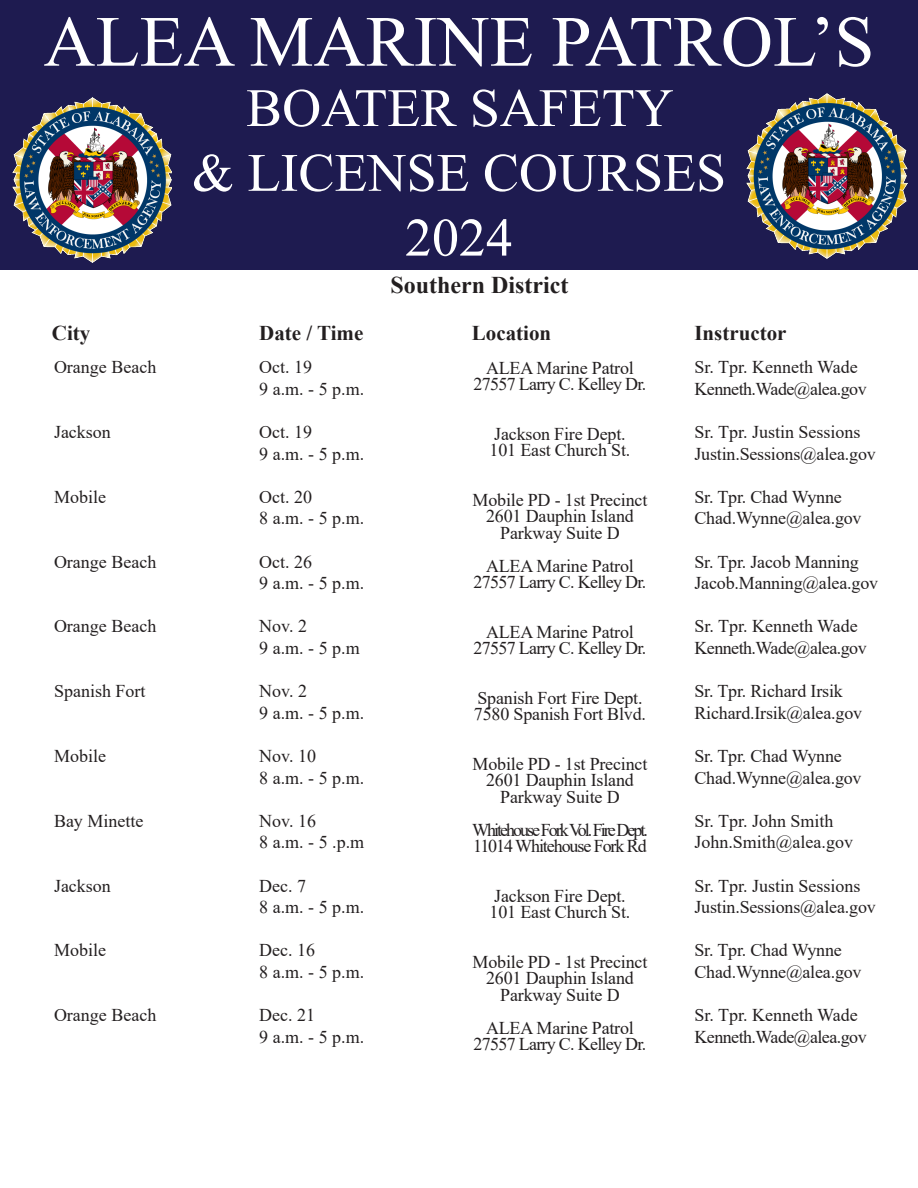
<style>
.page{position:relative;width:918px;height:1188px;background:#fff}
.page>*{position:absolute;margin:0;border:0;box-sizing:border-box;transform-origin:0 0}
.t1{font:72px "Times New Roman";color:#fff}
.t2{font:54px/64.8px "Times New Roman";color:#fff;text-align:center}
.t3{font:700 24px "Times New Roman";color:#231f20}
.t4{font:700 21px "Times New Roman";color:#231f20}
.t5{font:18px/16.5px "Times New Roman";letter-spacing:-.01em;color:#231f20;text-align:center}
.t6{font:18px "Times New Roman";letter-spacing:-.04em;color:#231f20}
.t7{font:18px "Times New Roman";letter-spacing:-.03em;color:#231f20}
.t8{font:18px "Times New Roman";letter-spacing:-.11em;color:#231f20}
.t9{font:18px "Times New Roman";letter-spacing:-.06em;color:#231f20}
</style>
<div class="page">
<div style="left:0;top:0;width:918px;height:270px;background:#1e1b50"></div>
<img style="left:12px;top:97px;width:159px;height:166px">
<img style="left:747px;top:93px;width:160px;height:166px">
<p class="t1" style="left:44px;top:-9px;width:832px">ALEA MARINE PATROL’S</p>
<p class="t2" style="left:192px;top:74px;width:536px">BOATER SAFETY<br>&amp; LICENSE COURSES<br>2024</p>
<p class="t3" style="left:391px;top:267px;width:179px">Southern District</p>
<p class="t4" style="left:52px;top:318px;width:40px">City</p>
<p class="t4" style="left:259px;top:318px;width:106px">Date / Time</p>
<p class="t4" style="left:472px;top:318px;width:81px">Location</p>
<p class="t4" style="left:694px;top:318px;width:94px">Instructor</p>
<p class="t5" style="left:54px;top:358px;width:104px">Orange Beach</p>
<p class="t5" style="left:54px;top:423px;width:58px">Jackson</p>
<p class="t5" style="left:54px;top:488px;width:54px">Mobile</p>
<p class="t5" style="left:54px;top:553px;width:104px">Orange Beach</p>
<p class="t5" style="left:54px;top:618px;width:104px">Orange Beach</p>
<p class="t5" style="left:54px;top:682px;width:93px">Spanish Fort</p>
<p class="t5" style="left:54px;top:747px;width:54px">Mobile</p>
<p class="t5" style="left:54px;top:812px;width:91px">Bay Minette</p>
<p class="t5" style="left:54px;top:877px;width:58px">Jackson</p>
<p class="t5" style="left:54px;top:942px;width:54px">Mobile</p>
<p class="t5" style="left:54px;top:1006px;width:104px">Orange Beach</p>
<p class="t5" style="left:259px;top:358px;width:54px">Oct. 19</p>
<p class="t5" style="left:259px;top:380px;width:106px">9 a.m. - 5 p.m.</p>
<p class="t5" style="left:259px;top:423px;width:54px">Oct. 19</p>
<p class="t5" style="left:259px;top:445px;width:106px">9 a.m. - 5 p.m.</p>
<p class="t5" style="left:259px;top:488px;width:54px">Oct. 20</p>
<p class="t5" style="left:259px;top:510px;width:106px">8 a.m. - 5 p.m.</p>
<p class="t5" style="left:259px;top:553px;width:54px">Oct. 26</p>
<p class="t5" style="left:259px;top:574px;width:106px">9 a.m. - 5 p.m.</p>
<p class="t5" style="left:259px;top:618px;width:49px">Nov. 2</p>
<p class="t5" style="left:259px;top:639px;width:102px">9 a.m. - 5 p.m</p>
<p class="t5" style="left:259px;top:682px;width:49px">Nov. 2</p>
<p class="t5" style="left:259px;top:704px;width:106px">9 a.m. - 5 p.m.</p>
<p class="t5" style="left:259px;top:747px;width:58px">Nov. 10</p>
<p class="t5" style="left:259px;top:769px;width:106px">8 a.m. - 5 p.m.</p>
<p class="t5" style="left:259px;top:812px;width:58px">Nov. 16</p>
<p class="t5" style="left:259px;top:834px;width:106px">8 a.m. - 5 .p.m</p>
<p class="t5" style="left:259px;top:877px;width:48px">Dec. 7</p>
<p class="t5" style="left:259px;top:898px;width:106px">8 a.m. - 5 p.m.</p>
<p class="t5" style="left:259px;top:942px;width:57px">Dec. 16</p>
<p class="t5" style="left:259px;top:963px;width:106px">8 a.m. - 5 p.m.</p>
<p class="t5" style="left:259px;top:1006px;width:57px">Dec. 21</p>
<p class="t5" style="left:259px;top:1028px;width:106px">9 a.m. - 5 p.m.</p>
<p class="t5" style="left:486px;top:359px;width:149px">ALEA Marine Patrol</p>
<p class="t6" style="left:474px;top:372px;width:174px">27557 Larry C. Kelley Dr.</p>
<p class="t5" style="left:494px;top:425px;width:133px">Jackson Fire Dept.</p>
<p class="t5" style="left:490px;top:442px;width:142px">101 East Church St.</p>
<p class="t5" style="left:473px;top:491px;width:176px">Mobile PD - 1st Precinct</p>
<p class="t5" style="left:486px;top:508px;width:149px">2601 Dauphin Island<br>Parkway Suite D</p>
<p class="t5" style="left:486px;top:557px;width:149px">ALEA Marine Patrol</p>
<p class="t6" style="left:474px;top:570px;width:174px">27557 Larry C. Kelley Dr.</p>
<p class="t5" style="left:486px;top:623px;width:149px">ALEA Marine Patrol</p>
<p class="t6" style="left:474px;top:636px;width:174px">27557 Larry C. Kelley Dr.</p>
<p class="t5" style="left:477px;top:689px;width:167px">Spanish Fort Fire Dept.</p>
<p class="t5" style="left:474px;top:706px;width:174px">7580 Spanish Fort Blvd.</p>
<p class="t5" style="left:473px;top:755px;width:176px">Mobile PD - 1st Precinct</p>
<p class="t5" style="left:486px;top:772px;width:149px">2601 Dauphin Island<br>Parkway Suite D</p>
<p class="t8" style="left:472px;top:817px;width:177px">Whitehouse Fork Vol.Fire Dept.</p>
<p class="t9" style="left:473px;top:834px;width:175px">11014 Whitehouse Fork Rd</p>
<p class="t5" style="left:494px;top:887px;width:133px">Jackson Fire Dept.</p>
<p class="t5" style="left:490px;top:904px;width:142px">101 East Church St.</p>
<p class="t5" style="left:473px;top:953px;width:176px">Mobile PD - 1st Precinct</p>
<p class="t5" style="left:486px;top:970px;width:149px">2601 Dauphin Island<br>Parkway Suite D</p>
<p class="t5" style="left:486px;top:1019px;width:149px">ALEA Marine Patrol</p>
<p class="t6" style="left:474px;top:1032px;width:174px">27557 Larry C. Kelley Dr.</p>
<p class="t5" style="left:694px;top:358px;width:165px">Sr. Tpr. Kenneth Wade</p>
<p class="t7" style="left:694px;top:376px;width:174px">Kenneth.Wade@alea.gov</p>
<p class="t5" style="left:694px;top:423px;width:168px">Sr. Tpr. Justin Sessions</p>
<p class="t5" style="left:694px;top:445px;width:183px">Justin.Sessions@alea.gov</p>
<p class="t5" style="left:694px;top:488px;width:149px">Sr. Tpr. Chad Wynne</p>
<p class="t5" style="left:694px;top:510px;width:169px">Chad.Wynne@alea.gov</p>
<p class="t5" style="left:694px;top:553px;width:166px">Sr. Tpr. Jacob Manning</p>
<p class="t5" style="left:694px;top:574px;width:185px">Jacob.Manning@alea.gov</p>
<p class="t5" style="left:694px;top:618px;width:165px">Sr. Tpr. Kenneth Wade</p>
<p class="t7" style="left:694px;top:635px;width:174px">Kenneth.Wade@alea.gov</p>
<p class="t5" style="left:694px;top:682px;width:150px">Sr. Tpr. Richard Irsik</p>
<p class="t5" style="left:694px;top:704px;width:169px">Richard.Irsik@alea.gov</p>
<p class="t5" style="left:694px;top:747px;width:149px">Sr. Tpr. Chad Wynne</p>
<p class="t5" style="left:694px;top:769px;width:169px">Chad.Wynne@alea.gov</p>
<p class="t5" style="left:694px;top:812px;width:141px">Sr. Tpr. John Smith</p>
<p class="t5" style="left:694px;top:834px;width:160px">John.Smith@alea.gov</p>
<p class="t5" style="left:694px;top:877px;width:168px">Sr. Tpr. Justin Sessions</p>
<p class="t5" style="left:694px;top:898px;width:183px">Justin.Sessions@alea.gov</p>
<p class="t5" style="left:694px;top:942px;width:149px">Sr. Tpr. Chad Wynne</p>
<p class="t5" style="left:694px;top:963px;width:169px">Chad.Wynne@alea.gov</p>
<p class="t5" style="left:694px;top:1006px;width:165px">Sr. Tpr. Kenneth Wade</p>
<p class="t7" style="left:694px;top:1024px;width:174px">Kenneth.Wade@alea.gov</p>
</div>
